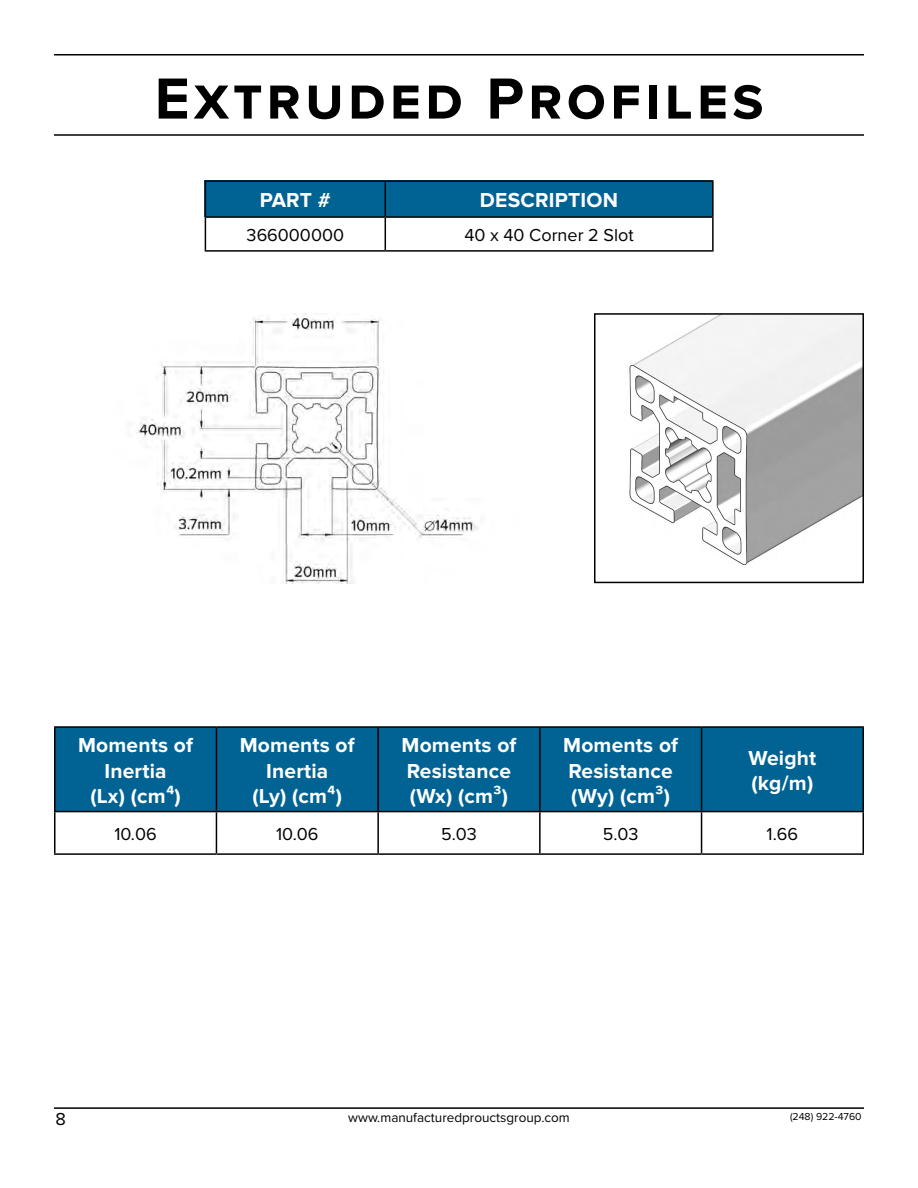
<style>
.page{position:relative;width:918px;height:1188px;background:#fff}
.page>*{position:absolute;margin:0;border:0;box-sizing:border-box;transform-origin:0 0}
.t1{font:700 60px "Proxima Nova";letter-spacing:.07em;color:#000}
.t2{font:700 21px/25.2px "Proxima Nova";letter-spacing:.01em;color:#fff}
.t3{font:18px "Proxima Nova";color:#000}
.t4{font:13.5px "Proxima Nova";color:#000}
.t5{font:10.5px "Proxima Nova";color:#000}
</style>
<div class="page">
<hr style="left:54px;top:54px;width:810px;height:2px;background:#000">
<hr style="left:54px;top:134px;width:810px;height:2px;background:#000">
<hr style="left:54px;top:1107px;width:810px;height:2px;background:#000">
<img style="left:137px;top:313px;width:341px;height:270px">
<img style="left:629px;top:316px;width:232px;height:250px">
<div style="left:594px;top:313px;width:270px;height:270px;border:2px solid #000"></div>
<div style="left:56px;top:728px;width:806px;height:83px;background:#006394"></div>
<hr style="left:54px;top:726px;width:162px;height:2px;background:#000">
<hr style="left:54px;top:728px;width:2px;height:83px;background:#000">
<hr style="left:216px;top:726px;width:162px;height:2px;background:#000">
<hr style="left:216px;top:728px;width:1px;height:83px;background:#000">
<hr style="left:378px;top:726px;width:162px;height:2px;background:#000">
<hr style="left:377px;top:728px;width:2px;height:83px;background:#000">
<hr style="left:540px;top:726px;width:162px;height:2px;background:#000">
<hr style="left:539px;top:728px;width:2px;height:83px;background:#000">
<hr style="left:702px;top:726px;width:162px;height:2px;background:#000">
<hr style="left:701px;top:728px;width:1px;height:83px;background:#000">
<hr style="left:862px;top:728px;width:2px;height:83px;background:#000">
<hr style="left:54px;top:811px;width:162px;height:1px;background:#000">
<hr style="left:54px;top:812px;width:2px;height:41px;background:#000">
<hr style="left:216px;top:811px;width:162px;height:1px;background:#000">
<hr style="left:216px;top:812px;width:1px;height:41px;background:#000">
<hr style="left:378px;top:811px;width:162px;height:1px;background:#000">
<hr style="left:377px;top:812px;width:2px;height:41px;background:#000">
<hr style="left:540px;top:811px;width:162px;height:1px;background:#000">
<hr style="left:539px;top:812px;width:2px;height:41px;background:#000">
<hr style="left:702px;top:811px;width:162px;height:1px;background:#000">
<hr style="left:701px;top:812px;width:1px;height:41px;background:#000">
<hr style="left:862px;top:812px;width:2px;height:41px;background:#000">
<hr style="left:54px;top:853px;width:162px;height:2px;background:#000">
<hr style="left:216px;top:853px;width:162px;height:2px;background:#000">
<hr style="left:378px;top:853px;width:162px;height:2px;background:#000">
<hr style="left:540px;top:853px;width:162px;height:2px;background:#000">
<hr style="left:702px;top:853px;width:162px;height:2px;background:#000">
<div style="left:205px;top:180px;width:508px;height:37px;background:#006394"></div>
<hr style="left:205px;top:180px;width:180px;height:2px;background:#000">
<hr style="left:205px;top:182px;width:1px;height:34px;background:#000">
<hr style="left:385px;top:180px;width:329px;height:2px;background:#000">
<hr style="left:385px;top:182px;width:1px;height:34px;background:#000">
<hr style="left:712px;top:182px;width:2px;height:34px;background:#000">
<hr style="left:205px;top:216px;width:180px;height:2px;background:#000">
<hr style="left:205px;top:218px;width:1px;height:32px;background:#000">
<hr style="left:385px;top:216px;width:329px;height:2px;background:#000">
<hr style="left:385px;top:218px;width:1px;height:32px;background:#000">
<hr style="left:712px;top:218px;width:2px;height:32px;background:#000">
<hr style="left:205px;top:250px;width:180px;height:2px;background:#000">
<hr style="left:385px;top:250px;width:329px;height:2px;background:#000">
<h1 class="t1" style="left:155px;top:64px;width:610px">Extruded Profiles</h1>
<p class="t2" style="left:260px;top:189px;width:72px">PART #</p>
<p class="t2" style="left:480px;top:189px;width:140px">DESCRIPTION</p>
<p class="t3" style="left:247px;top:225px;width:99px">366000000</p>
<p class="t3" style="left:464px;top:225px;width:171px">40 x 40 Corner 2 Slot</p>
<p class="t2" style="left:78px;top:734px;width:117px;text-align:center">Moments of<br>Inertia<br>(Lx) (cm⁴)</p>
<p class="t2" style="left:240px;top:734px;width:117px;text-align:center">Moments of<br>Inertia<br>(Ly) (cm⁴)</p>
<p class="t2" style="left:402px;top:734px;width:117px">Moments of<br>Resistance (Wx) (cm³)</p>
<p class="t2" style="left:563px;top:734px;width:117px">Moments of<br>Resistance (Wy) (cm³)</p>
<p class="t2" style="left:748px;top:746px;width:69px">Weight (kg/m)</p>
<p class="t3" style="left:114px;top:824px;width:44px">10.06</p>
<p class="t3" style="left:276px;top:824px;width:44px">10.06</p>
<p class="t3" style="left:441px;top:824px;width:37px">5.03</p>
<p class="t3" style="left:603px;top:824px;width:37px">5.03</p>
<p class="t3" style="left:767px;top:824px;width:33px">1.66</p>
<p class="t3" style="left:56px;top:1109px;width:12px">8</p>
<p class="t4" style="left:348px;top:1110px;width:223px">www.manufacturedprouctsgroup.com</p>
<p class="t5" style="left:790px;top:1110px;width:73px">(248) 922-4760</p>
</div>
